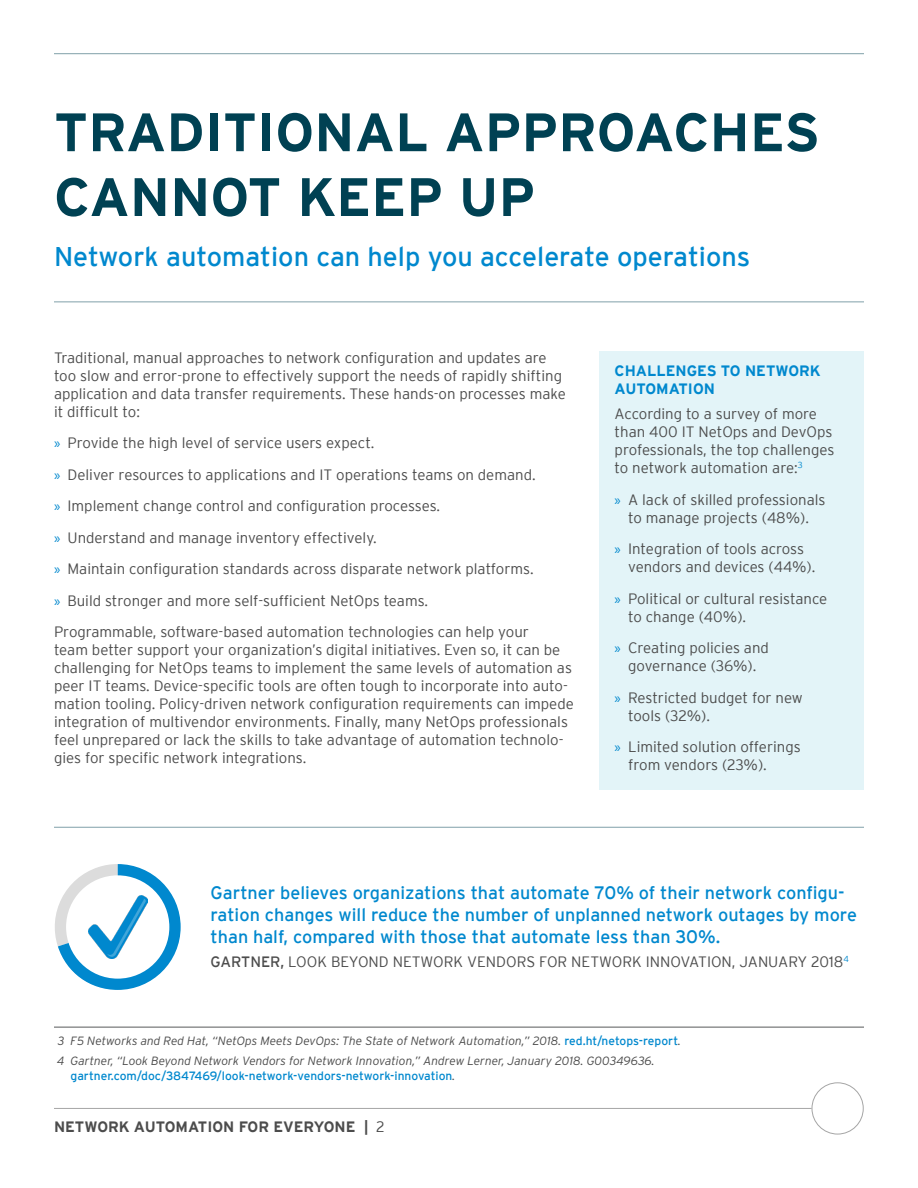
<style>
.page{position:relative;width:918px;height:1188px;background:#fff}
.page>*{position:absolute;margin:0;border:0;box-sizing:border-box;transform-origin:0 0}
.t1{font:700 54px/64.8px "Interstate";color:#004153}
.t2{font:27px "Interstate";color:#0088ce}
.t3{font:18px/21.6px "Interstate";color:#0088ce}
.t4{font:300 15px/18px "Interstate";color:#4c4c4c}
.t5{font:700 15px "Interstate";color:#4c4c4c}
.t6{font:700 15px/18px "Interstate";color:#0088ce}
.t7{font:italic 300 12px/19.5px "Interstate";color:#4c4c4c}
.t8{font:12px "Interstate";color:#0088ce}
.s1{font-family:"Myriad Pro";font-weight:400;color:#0088ce}
.s2{font-weight:400}
.s3{font-weight:400;font-style:normal;color:#0088ce}
.s4{font-weight:300;font-style:italic;color:#4c4c4c}
.s5{font-weight:300}
</style>
<div class="page">
<hr style="left:54px;top:302px;width:810px;height:1px;background:#80a0a9">
<hr style="left:54px;top:1108px;width:758px;height:1px;background:#a5a5a5">
<div style="left:812px;top:1082px;width:52px;height:52px;border:1px solid #a5a5a5;border-radius:50%"></div>
<hr style="left:54px;top:53px;width:810px;height:1px;background:#80a0a9">
<div style="left:599px;top:351px;width:265px;height:438px;background:#e3f4f8"></div>
<hr style="left:54px;top:1027px;width:810px;height:1px;background:#58595b">
<svg style="left:55px;top:864px;width:126px;height:126px"></svg>
<img style="left:88px;top:895px;width:59px;height:64px">
<hr style="left:54px;top:827px;width:810px;height:1px;background:#80a0a9">
<h1 class="t1" style="left:54px;top:99px;width:767px">TRADITIONAL APPROACHES<br>CANNOT KEEP UP</h1>
<h2 class="t2" style="left:54px;top:241px;width:698px">Network automation can help you accelerate operations</h2>
<p class="t4" style="left:54px;top:349px;width:513px">Traditional, manual approaches to network configuration and updates are too slow and error-prone to effectively support the needs of rapidly shifting application and data transfer requirements. These hands-on processes make it difficult to:</p>
<p class="t4" style="left:54px;top:427px;width:483px;line-height:31.5px"><span class="s1">»</span> Provide the high level of service users expect.<br><span class="s1">»</span> Deliver resources to applications and IT operations teams on demand. <span class="s1">»</span> Implement change control and configuration processes.<br><span class="s1">»</span> Understand and manage inventory effectively.<br><span class="s1">»</span> Maintain configuration standards across disparate network platforms. <span class="s1">»</span> Build stronger and more self-sufficient NetOps teams.<br>Programmable, software-based automation technologies can help your</p>
<p class="t4" style="left:54px;top:641px;width:521px">team better support your organization’s digital initiatives. Even so, it can be challenging for NetOps teams to implement the same levels of automation as peer IT teams. Device-specific tools are often tough to incorporate into auto&shy;mation tooling. Policy-driven network configuration requirements can impede integration of multivendor environments. Finally, many NetOps professionals feel unprepared or lack the skills to take advantage of automation technolo&shy;gies for specific network integrations.</p>
<p class="t6" style="left:615px;top:362px;width:208px">CHALLENGES TO NETWORK<br>AUTOMATION</p>
<p class="t4" style="left:615px;top:405px;width:221px">According to a survey of more than 400 IT NetOps and DevOps professionals, the top challenges to network automation are:<sup>3</sup></p>
<p class="t4" style="left:615px;top:490px;width:212px;text-align:center"><span class="s1">»</span> A lack of skilled professionals to manage projects (48%).</p>
<p class="t4" style="left:628px;top:540px;width:189px;text-indent:-14px"><span class="s1">»</span> Integration of tools across vendors and devices (44%).</p>
<p class="t4" style="left:628px;top:589px;width:201px;text-indent:-14px"><span class="s1">»</span> Political or cultural resistance to change (40%).</p>
<p class="t4" style="left:615px;top:639px;width:156px;text-align:center"><span class="s1">»</span> Creating policies and governance (36%).</p>
<p class="t4" style="left:628px;top:688px;width:176px;text-indent:-14px"><span class="s1">»</span> Restricted budget for new tools (32%).</p>
<p class="t4" style="left:628px;top:738px;width:174px;text-indent:-14px"><span class="s1">»</span> Limited solution offerings from vendors (23%).</p>
<p class="t3" style="left:211px;top:882px;width:648px">Gartner believes organizations that automate 70% of their network configu&shy;ration changes will reduce the number of unplanned network outages by more than half, compared with those that automate less than 30%.</p>
<p class="t4" style="left:211px;top:953px;width:640px"><span class="s2">GARTNER,</span> LOOK BEYOND NETWORK VENDORS FOR NETWORK INNOVATION, JANUARY 2018<sup>4</sup></p>
<p class="t7" style="left:57px;top:1031px;width:626px">3 F5 Networks and Red Hat, “NetOps Meets DevOps: The State of Network Automation,” 2018. <span class="s3">red.ht/netops-report</span>.<br>4 Gartner, “Look Beyond Network Vendors for Network Innovation,” Andrew Lerner, January 2018. G00349636.</p>
<p class="t8" style="left:70px;top:1069px;width:386px">gartner.com/doc/3847469/look-network-vendors-network-innovation<span class="s4">.</span></p>
<p class="t5" style="left:54px;top:1118px;width:332px">NETWORK AUTOMATION FOR EVERYONE | <span class="s5">2</span></p>
</div>
